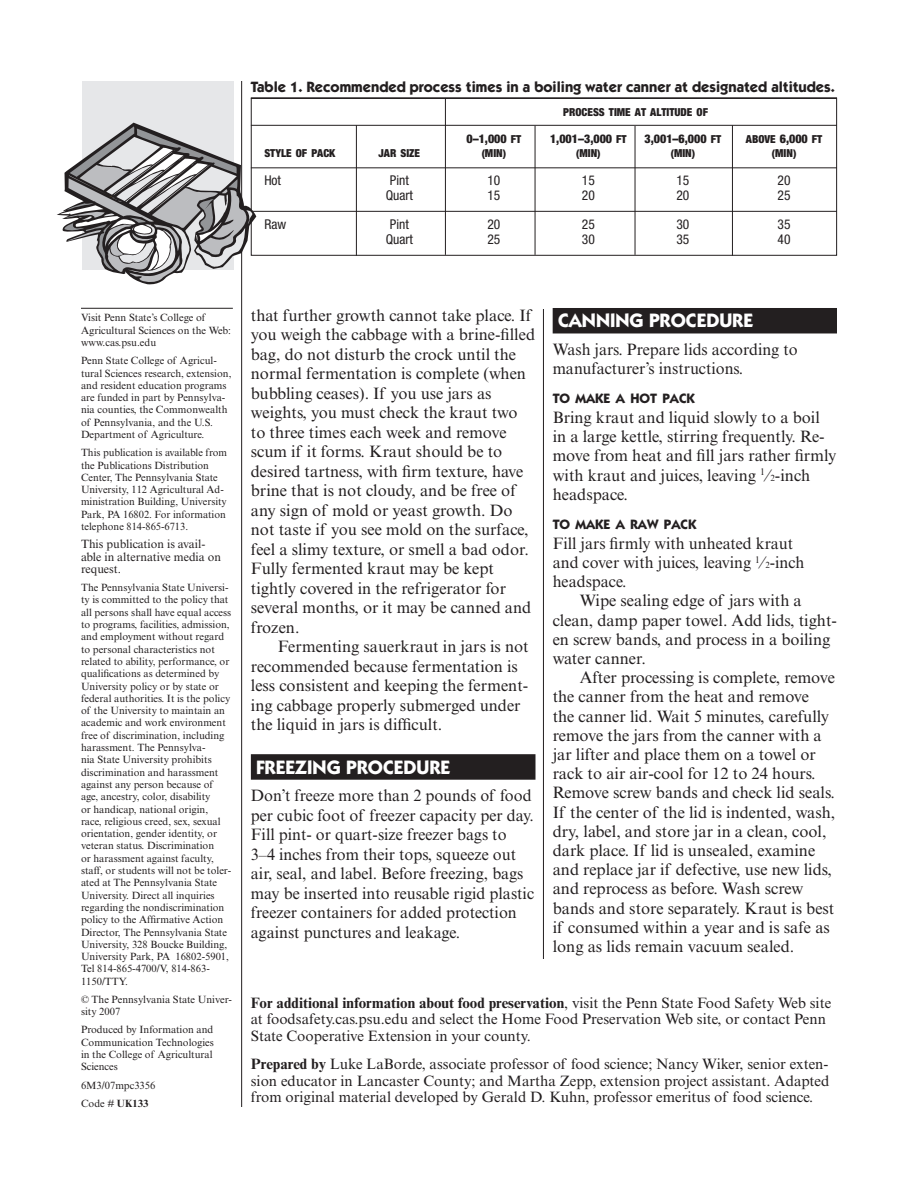
<style>
.page{position:relative;width:918px;height:1188px;background:#fff}
.page>*{position:absolute;margin:0;border:0;box-sizing:border-box;transform-origin:0 0}
.Headline_sub_2{font:700 19.5px "ITC Kabel Std";color:#fff}
.Body_text{font:16.5px/19.5px "Times New Roman MT Std";color:#231f20}
.Body_text-2{font:15px/16.5px "Times New Roman MT Std";color:#231f20}
.Table_head{font:700 15px "ITC Kabel Std";color:#231f20}
.Subhead_2{font:700 13.65px "ITC Kabel Std";color:#231f20}
.Table_text{font:condensed 13.5px "Helvetica Neue LT Std";color:#231f20}
.Body_text-3{font:12px/12.3px "Times New Roman MT Std";color:#231f20}
.Table_Subhead{font:900 condensed 12px "Helvetica Neue LT Std";color:#231f20}
.Table_Subhead-2{font:900 condensed 10.95px "Helvetica Neue LT Std";color:#231f20}
.Body_text-4{font:10.5px/12.3px "Times New Roman MT Std";color:#231f20}
.s1{font-size:10.95px}
.s2{font-size:12px}
.s3{font-size:10.5px}
.s4{font-weight:700}
.s5{font-size:9px}
</style>
<div class="page">
<hr style="left:241px;top:81px;width:1px;height:1026px;background:#231f20">
<hr style="left:543px;top:81px;width:1px;height:1026px;background:#231f20">
<div style="left:535px;top:959px;width:19px;height:158px;background:#fff"></div>
<div style="left:535px;top:66px;width:18px;height:243px;background:#fff"></div>
<div style="left:82px;top:81px;width:152px;height:189px;background:#e6e7e9"></div>
<div style="left:251px;top:754px;width:285px;height:26px;background:#231f20"></div>
<div style="left:553px;top:308px;width:284px;height:25px;background:#231f20"></div>
<div style="left:251px;top:98px;width:586px;height:158px;border:1px solid #231f20"></div>
<hr style="left:445px;top:98px;width:1px;height:157px;background:#231f20">
<hr style="left:535px;top:126px;width:1px;height:129px;background:#231f20">
<hr style="left:732px;top:125px;width:1px;height:131px;background:#231f20">
<hr style="left:81px;top:308px;width:152px;height:1px;background:#231f20">
<hr style="left:251px;top:97px;width:586px;height:2px;background:#231f20">
<hr style="left:251px;top:125px;width:586px;height:1px;background:#231f20">
<hr style="left:251px;top:167px;width:586px;height:1px;background:#231f20">
<hr style="left:251px;top:211px;width:586px;height:1px;background:#231f20">
<hr style="left:635px;top:126px;width:1px;height:129px;background:#231f20">
<svg style="left:57px;top:123px;width:199px;height:161px"></svg>
<hr style="left:356px;top:125px;width:1px;height:131px;background:#231f20">
<p class="Table_head" style="left:251px;top:78px;width:586px">Table 1. Recommended process times in a boiling water canner at designated altitudes.</p>
<p class="Table_Subhead-2" style="left:563px;top:106px;width:146px">PROCESS TIME AT ALTITUDE OF</p>
<p class="Table_Subhead" style="left:466px;top:131px;width:56px">0–1,000 <span class="s1">FT</span></p>
<p class="Table_Subhead" style="left:550px;top:131px;width:78px">1,001–3,000 <span class="s1">FT</span></p>
<p class="Table_Subhead" style="left:645px;top:131px;width:78px">3,001–6,000 <span class="s1">FT</span></p>
<p class="Table_Subhead-2" style="left:746px;top:133px;width:78px">ABOVE <span class="s2">6,000</span> FT</p>
<p class="Table_Subhead-2" style="left:264px;top:146px;width:73px">STYLE OF PACK</p>
<p class="Table_Subhead-2" style="left:379px;top:146px;width:43px">JAR SIZE</p>
<p class="Table_Subhead-2" style="left:482px;top:146px;width:26px"><span class="s3">(</span>MIN<span class="s3">)</span></p>
<p class="Table_Subhead-2" style="left:576px;top:146px;width:26px"><span class="s3">(</span>MIN<span class="s3">)</span></p>
<p class="Table_Subhead-2" style="left:671px;top:146px;width:26px"><span class="s3">(</span>MIN<span class="s3">)</span></p>
<p class="Table_Subhead-2" style="left:772px;top:146px;width:26px"><span class="s3">(</span>MIN<span class="s3">)</span></p>
<p class="Table_text" style="left:264px;top:173px;width:18px">Hot</p>
<p class="Table_text" style="left:390px;top:173px;width:20px">Pint</p>
<p class="Table_text" style="left:487px;top:173px;width:14px">10</p>
<p class="Table_text" style="left:582px;top:173px;width:14px">15</p>
<p class="Table_text" style="left:676px;top:173px;width:14px">15</p>
<p class="Table_text" style="left:778px;top:173px;width:14px">20</p>
<p class="Table_text" style="left:386px;top:188px;width:29px">Quart</p>
<p class="Table_text" style="left:487px;top:188px;width:14px">15</p>
<p class="Table_text" style="left:582px;top:188px;width:14px">20</p>
<p class="Table_text" style="left:676px;top:188px;width:14px">20</p>
<p class="Table_text" style="left:778px;top:188px;width:14px">25</p>
<p class="Table_text" style="left:264px;top:216px;width:23px">Raw</p>
<p class="Table_text" style="left:390px;top:216px;width:20px">Pint</p>
<p class="Table_text" style="left:487px;top:216px;width:14px">20</p>
<p class="Table_text" style="left:582px;top:216px;width:14px">25</p>
<p class="Table_text" style="left:676px;top:216px;width:14px">30</p>
<p class="Table_text" style="left:778px;top:216px;width:14px">35</p>
<p class="Table_text" style="left:386px;top:231px;width:29px">Quart</p>
<p class="Table_text" style="left:487px;top:231px;width:14px">25</p>
<p class="Table_text" style="left:582px;top:231px;width:14px">30</p>
<p class="Table_text" style="left:676px;top:231px;width:14px">35</p>
<p class="Table_text" style="left:778px;top:231px;width:14px">40</p>
<p class="Body_text-4" style="left:81px;top:312px;width:152px">Visit Penn State’s College of<br>Agricultural Sciences on the Web: www.cas.psu.edu</p>
<p class="Body_text-4" style="left:81px;top:355px;width:152px">Penn State College of Agricul&shy;tural Sciences research, extension, and resident education programs are funded in part by Pennsylva&shy;nia counties, the Commonwealth of Pennsylvania, and the U.S.<br>Department of Agriculture.</p>
<p class="Body_text-4" style="left:81px;top:447px;width:147px">This publication is available from the Publications Distribution<br>Center, The Pennsylvania State<br>University, 112 Agricultural Ad&shy;ministration Building, University<br>Park, PA 16802. For information telephone 814-865-6713.</p>
<p class="Body_text-3" style="left:81px;top:538px;width:142px">This publication is avail&shy;able in alternative media on request.</p>
<p class="Body_text-4" style="left:81px;top:581px;width:152px">The Pennsylvania State Universi&shy;ty is committed to the policy that all persons shall have equal access to programs, facilities, admission, and employment without regard to personal characteristics not related to ability, performance, or qualifications as determined by<br>University policy or by state or federal authorities. It is the policy of the University to maintain an academic and work environment free of discrimination, including harassment. The Pennsylva-<br>nia State University prohibits discrimination and harassment against any person because of age, ancestry, color, disability<br>or handicap, national origin, race, religious creed, sex, sexual orientation, gender identity, or veteran status. Discrimination<br>or harassment against faculty, staff, or students will not be toler&shy;ated at The Pennsylvania State<br>University. Direct all inquiries regarding the nondiscrimination policy to the Affirmative Action<br>Director, The Pennsylvania State<br>University, 328 Boucke Building,<br>University Park, PA 16802-5901,<br>Tel 814-865-4700/V, 814-863-<br>1150/TTY.</p>
<p class="Body_text-4" style="left:81px;top:993px;width:153px">© The Pennsylvania State Univer&shy;sity 2007</p>
<p class="Body_text-4" style="left:81px;top:1024px;width:134px">Produced by Information and<br>Communication Technologies in the College of Agricultural<br>Sciences</p>
<p class="Body_text-4" style="left:81px;top:1079px;width:76px">6M3/07mpc3356</p>
<p class="Body_text-4" style="left:81px;top:1097px;width:69px">Code # <span class="s4">UK133</span></p>
<p class="Body_text" style="left:251px;top:305px;width:286px">that further growth cannot take place. If you weigh the cabbage with a brine-filled bag, do not disturb the crock until the normal fermentation is complete (when bubbling ceases). If you use jars as weights, you must check the kraut two to three times each week and remove scum if it forms. Kraut should be to desired tartness, with firm texture, have brine that is not cloudy, and be free of any sign of mold or yeast growth. Do not taste if you see mold on the surface, feel a slimy texture, or smell a bad odor.<br>Fully fermented kraut may be kept tightly covered in the refrigerator for several months, or it may be canned and frozen.</p>
<p class="Body_text" style="left:251px;top:637px;width:279px;text-indent:27px">Fermenting sauerkraut in jars is not recommended because fermentation is less consistent and keeping the ferment&shy;ing cabbage properly submerged under the liquid in jars is difficult.</p>
<p class="Headline_sub_2" style="left:256px;top:755px;width:195px">Freezing Procedure</p>
<p class="Body_text" style="left:251px;top:786px;width:285px">Don’t freeze more than 2 pounds of food per cubic foot of freezer capacity per day.<br>Fill pint- or quart-size freezer bags to 3–4 inches from their tops, squeeze out air, seal, and label. Before freezing, bags may be inserted into reusable rigid plastic freezer containers for added protection against punctures and leakage.</p>
<p class="Headline_sub_2" style="left:558px;top:309px;width:197px">Canning Procedure</p>
<p class="Body_text" style="left:553px;top:340px;width:247px">Wash jars. Prepare lids according to manufacturer’s instructions.</p>
<p class="Subhead_2" style="left:553px;top:390px;width:144px">to make a hot pack</p>
<p class="Body_text" style="left:553px;top:408px;width:285px">Bring kraut and liquid slowly to a boil in a large kettle, stirring frequently. Re&shy;move from heat and fill jars rather firmly with kraut and juices, leaving <sup>1</sup>⁄<span class="s5">2</span>-inch headspace.</p>
<p class="Subhead_2" style="left:553px;top:516px;width:145px">to make a raw pack</p>
<p class="Body_text" style="left:553px;top:534px;width:253px">Fill jars firmly with unheated kraut and cover with juices, leaving <sup>1</sup>⁄<span class="s5">2</span>-inch headspace.</p>
<p class="Body_text" style="left:553px;top:591px;width:286px;text-indent:27px">Wipe sealing edge of jars with a clean, damp paper towel. Add lids, tight&shy;en screw bands, and process in a boiling water canner.</p>
<p class="Body_text" style="left:553px;top:668px;width:284px;text-indent:27px">After processing is complete, remove the canner from the heat and remove<br>the canner lid. Wait 5 minutes, carefully remove the jars from the canner with a jar lifter and place them on a towel or rack to air air-cool for 12 to 24 hours.<br>Remove screw bands and check lid seals.<br>If the center of the lid is indented, wash, dry, label, and store jar in a clean, cool, dark place. If lid is unsealed, examine and replace jar if defective, use new lids, and reprocess as before. Wash screw bands and store separately. Kraut is best if consumed within a year and is safe as long as lids remain vacuum sealed.</p>
<p class="Body_text-2" style="left:251px;top:994px;width:582px"><span class="s4">For additional information about food preservation</span>, visit the Penn State Food Safety Web site at foodsafety.cas.psu.edu and select the Home Food Preservation Web site, or contact Penn<br>State Cooperative Extension in your county.</p>
<p class="Body_text-2" style="left:251px;top:1056px;width:580px;text-align:justify"><span class="s4">Prepared by</span> Luke LaBorde, associate professor of food science; Nancy Wiker, senior exten&shy;sion educator in Lancaster County; and Martha Zepp, extension project assistant. Adapted from original material developed by Gerald D. Kuhn, professor emeritus of food science.</p>
</div>
